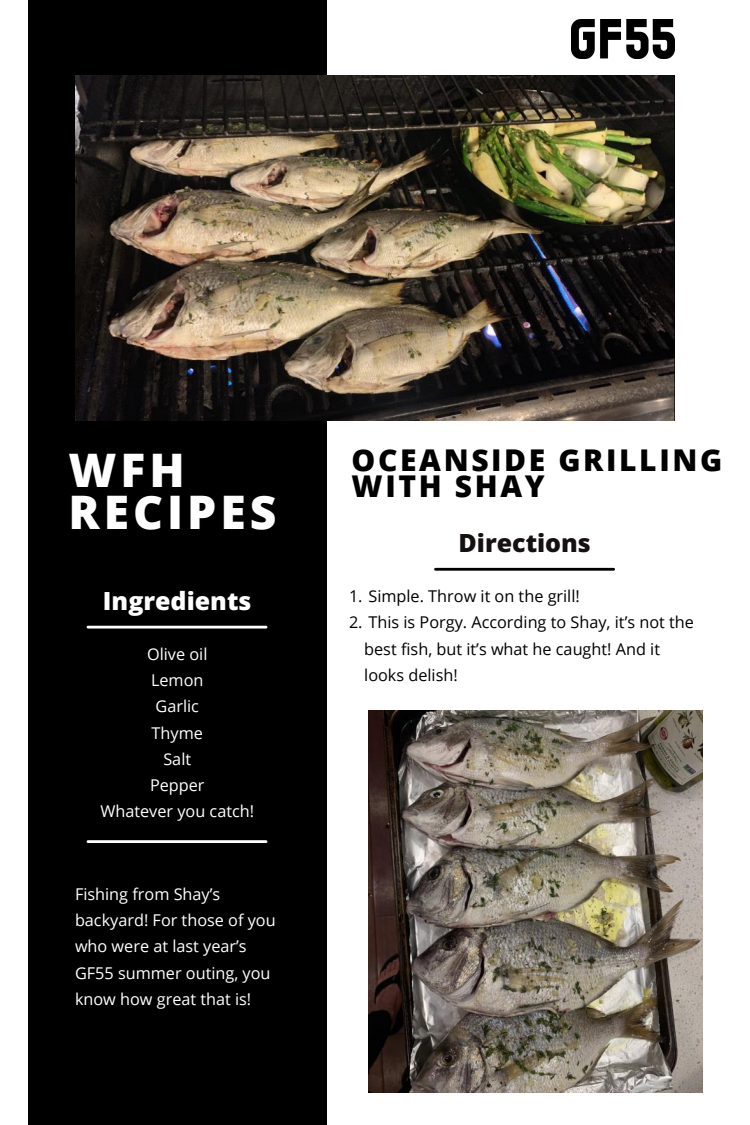
<style>
.page{position:relative;width:750px;height:1125px;background:#fff}
.page>*{position:absolute;margin:0;border:0;box-sizing:border-box;transform-origin:0 0}
.t1{font:800 46.25px/41.2px "Open Sans";letter-spacing:.09em;color:#fff}
.t2{font:800 30px "Open Sans";letter-spacing:.085em;color:#000}
.t3{font:800 25px "Open Sans";color:#fff}
.t4{font:800 25px "Open Sans";color:#161111}
.t5{font:16.25px/26.2px "Open Sans";color:#fff}
.t6{font:16.25px/26.2px "Open Sans";color:#000}
</style>
<div class="page">
<div style="left:28px;top:0;width:298px;height:1125px;background:#000"></div>
<img style="left:75px;top:75px;width:600px;height:346px">
<hr style="left:88px;top:626px;width:178px;height:3px;background:#fff">
<hr style="left:436px;top:568px;width:178px;height:3px;background:#000">
<hr style="left:88px;top:840px;width:178px;height:3px;background:#fff">
<img style="left:572px;top:20px;width:103px;height:38px">
<img style="left:368px;top:710px;width:334px;height:383px">
<p class="t1" style="left:68px;top:449px;width:210px">WFH<br>RECIPES</p>
<p class="t3" style="left:103px;top:583px;width:150px">Ingredients</p>
<p class="t5" style="left:147px;top:640px;width:62px">Olive oil</p>
<p class="t5" style="left:151px;top:667px;width:54px">Lemon</p>
<p class="t5" style="left:156px;top:693px;width:45px">Garlic</p>
<p class="t5" style="left:152px;top:719px;width:53px">Thyme</p>
<p class="t5" style="left:163px;top:745px;width:29px">Salt</p>
<p class="t5" style="left:150px;top:772px;width:56px">Pepper</p>
<p class="t5" style="left:100px;top:798px;width:155px">Whatever you catch!</p>
<p class="t5" style="left:75px;top:881px;width:202px">Fishing from Shay’s backyard! For those of you who were at last year’s<br>GF55 summer outing, you know how great that is!</p>
<p class="t2" style="left:352px;top:439px;width:372px">OCEANSIDE GRILLING</p>
<p class="t2" style="left:352px;top:465px;width:194px">WITH SHAY</p>
<p class="t4" style="left:459px;top:525px;width:134px">Directions</p>
<p class="t6" style="left:349px;top:583px;width:232px">1. Simple. Throw it on the grill!</p>
<p class="t6" style="left:364px;top:609px;width:331px;text-indent:-15px">2. This is Porgy. According to Shay, it’s not the best fish, but it’s what he caught! And it looks delish!</p>
</div>
